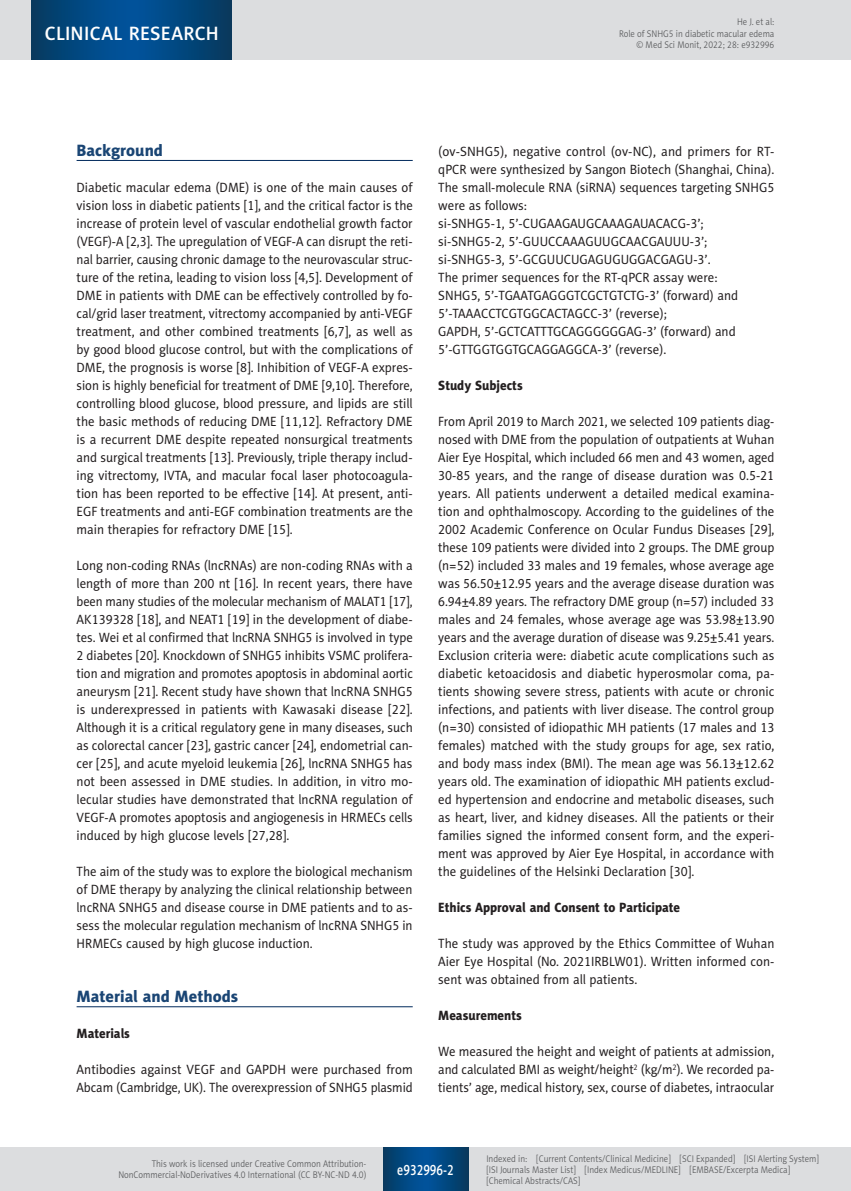
<style>
.page{position:relative;width:851px;height:1191px;background:#fff}
.page>*{position:absolute;margin:0;border:0;box-sizing:border-box;transform-origin:0 0}
.t1{font:19.5px "Naomi Sans EFN Medium";letter-spacing:.015em;color:#fff}
.MSM_Headline_1{font:16.5px "Naomi Sans EFN Heavy";color:#1a4574}
.MSM_e-PAGINA{font:15px "Naomi Sans EFN Medium";color:#fff;scale:.8 1}
.MSM_Body{font:13.5px/18px "Naomi Sans EFN";color:#231f20;text-align:justify;scale:.95 1}
.MSM_Body-2{font:13.5px/18px "Naomi Sans EFN";color:#231f20;text-align:justify;scale:.94 1}
.MSM_Body_no_before{font:13.5px "Naomi Sans EFN";color:#231f20;scale:.95 1}
.MSM_Body-3{font:13.5px/18px "Naomi Sans EFN";color:#231f20;text-align:justify;scale:.96 1}
.MSM_Headline_2{font:13.5px "Naomi Sans EFN Heavy";color:#231f20;scale:.95 1}
.MSM_pagina_sygnatura{font:9.75px/11.2px "Naomi Sans EFN Light";color:#57585a;scale:.9 1}
.MSM_pagina_zywa{font:9.75px/11.2px "Naomi Sans EFN Light";color:#57585a;text-align:right;scale:.9 1}
</style>
<div class="page">
<hr style="left:77px;top:160px;width:335px;height:1px;background:#00295c">
<hr style="left:77px;top:1006px;width:335px;height:1px;background:#00295c">
<div style="left:0;top:1148px;width:850px;height:43px;background:#dcdddf"></div>
<svg style="left:383px;top:1147px;width:85px;height:43px;background:#02477e"></svg>
<div style="left:0;top:0;width:850px;height:60px;background:#dcdddf"></div>
<hr style="left:850px;top:0;width:1px;height:60px;background:#dcdddf">
<svg style="left:32px;top:0;width:200px;height:60px;background:#02477e"></svg>
<h1 class="t1" style="left:45px;top:22px;width:175px">CLINICAL RESEARCH</h1>
<p class="MSM_pagina_zywa" style="left:619px;top:16px;width:174px">He J. et al:<br>Role of SNHG5 in diabetic macular edema</p>
<p class="MSM_pagina_sygnatura" style="left:636px;top:39px;width:154px">© Med Sci Monit, 2022; 28: e932996</p>
<p class="MSM_Headline_1" style="left:77px;top:140px;width:88px">Background</p>
<p class="MSM_Body" style="left:77px;top:178px;width:355px">Diabetic macular edema (DME) is one of the main causes of vision loss in diabetic patients [1], and the critical factor is the increase of protein level of vascular endothelial growth factor (VEGF)-A [2,3]. The upregulation of VEGF-A can disrupt the reti&shy;nal barrier, causing chronic damage to the neurovascular struc&shy;ture of the retina, leading to vision loss [4,5]. Development of DME in patients with DME can be effectively controlled by fo&shy;cal/grid laser treatment, vitrectomy accompanied by anti-VEGF treatment, and other combined treatments [6,7], as well as by good blood glucose control, but with the complications of DME, the prognosis is worse [8]. Inhibition of VEGF-A expres&shy;sion is highly beneficial for treatment of DME [9,10]. Therefore, controlling blood glucose, blood pressure, and lipids are still the basic methods of reducing DME [11,12]. Refractory DME is a recurrent DME despite repeated nonsurgical treatments and surgical treatments [13]. Previously, triple therapy includ&shy;ing vitrectomy, IVTA, and macular focal laser photocoagula&shy;tion has been reported to be effective [14]. At present, anti-EGF treatments and anti-EGF combination treatments are the main therapies for refractory DME [15].</p>
<p class="MSM_Body" style="left:77px;top:556px;width:355px">Long non-coding RNAs (lncRNAs) are non-coding RNAs with a length of more than 200 nt [16]. In recent years, there have been many studies of the molecular mechanism of MALAT1 [17], AK139328 [18], and NEAT1 [19] in the development of diabe&shy;tes. Wei et al confirmed that lncRNA SNHG5 is involved in type 2 diabetes [20]. Knockdown of SNHG5 inhibits VSMC prolifera&shy;tion and migration and promotes apoptosis in abdominal aortic aneurysm [21]. Recent study have shown that lncRNA SNHG5 is underexpressed in patients with Kawasaki disease [22].<br>Although it is a critical regulatory gene in many diseases, such as colorectal cancer [23], gastric cancer [24], endometrial can&shy;cer [25], and acute myeloid leukemia [26], lncRNA SNHG5 has not been assessed in DME studies. In addition, in vitro mo&shy;lecular studies have demonstrated that lncRNA regulation of VEGF-A promotes apoptosis and angiogenesis in HRMECs cells induced by high glucose levels [27,28].</p>
<p class="MSM_Body-2" style="left:77px;top:862px;width:359px">The aim of the study was to explore the biological mechanism of DME therapy by analyzing the clinical relationship between lncRNA SNHG5 and disease course in DME patients and to as&shy;sess the molecular regulation mechanism of lncRNA SNHG5 in HRMECs caused by high glucose induction.</p>
<p class="MSM_Headline_1" style="left:77px;top:986px;width:163px">Material and Methods</p>
<p class="MSM_Headline_2" style="left:77px;top:1025px;width:58px">Materials</p>
<p class="MSM_Body" style="left:77px;top:1060px;width:355px">Antibodies against VEGF and GAPDH were purchased from<br>Abcam (Cambridge, UK). The overexpression of SNHG5 plasmid</p>
<p class="MSM_Body-3" style="left:438px;top:142px;width:351px">(ov-SNHG5), negative control (ov-NC), and primers for RT&shy;qPCR were synthesized by Sangon Biotech (Shanghai, China).<br>The small-molecule RNA (siRNA) sequences targeting SNHG5 were as follows:</p>
<p class="MSM_Body_no_before" style="left:438px;top:215px;width:281px">si-SNHG5-1, 5’-CUGAAGAUGCAAAGAUACACG-3’;</p>
<p class="MSM_Body_no_before" style="left:438px;top:233px;width:285px">si-SNHG5-2, 5’-GUUCCAAAGUUGCAACGAUUU-3’;</p>
<p class="MSM_Body_no_before" style="left:438px;top:251px;width:288px">si-SNHG5-3, 5’-GCGUUCUGAGUGUGGACGAGU-3’.</p>
<p class="MSM_Body_no_before" style="left:438px;top:269px;width:295px">The primer sequences for the RT-qPCR assay were:</p>
<p class="MSM_Body_no_before" style="left:438px;top:287px;width:317px">SNHG5, 5’-TGAATGAGGGTCGCTGTCTG-3’ (forward) and</p>
<p class="MSM_Body_no_before" style="left:438px;top:305px;width:242px">5’-TAAACCTCGTGGCACTAGCC-3’ (reverse);</p>
<p class="MSM_Body_no_before" style="left:438px;top:323px;width:314px">GAPDH, 5’-GCTCATTTGCAGGGGGGAG-3’ (forward) and</p>
<p class="MSM_Body_no_before" style="left:438px;top:341px;width:241px">5’-GTTGGTGGTGCAGGAGGCA-3’ (reverse).</p>
<p class="MSM_Headline_2" style="left:438px;top:377px;width:90px">Study Subjects</p>
<p class="MSM_Body-2" style="left:438px;top:412px;width:359px">From April 2019 to March 2021, we selected 109 patients diag&shy;nosed with DME from the population of outpatients at Wuhan Aier Eye Hospital, which included 66 men and 43 women, aged 30-85 years, and the range of disease duration was 0.5-21 years. All patients underwent a detailed medical examina&shy;tion and ophthalmoscopy. According to the guidelines of the 2002 Academic Conference on Ocular Fundus Diseases [29], these 109 patients were divided into 2 groups. The DME group (n=52) included 33 males and 19 females, whose average age was 56.50±12.95 years and the average disease duration was 6.94±4.89 years. The refractory DME group (n=57) included 33 males and 24 females, whose average age was 53.98±13.90 years and the average duration of disease was 9.25±5.41 years.<br>Exclusion criteria were: diabetic acute complications such as diabetic ketoacidosis and diabetic hyperosmolar coma, pa&shy;tients showing severe stress, patients with acute or chronic infections, and patients with liver disease. The control group (n=30) consisted of idiopathic MH patients (17 males and 13 females) matched with the study groups for age, sex ratio, and body mass index (BMI). The mean age was 56.13±12.62 years old. The examination of idiopathic MH patients exclud&shy;ed hypertension and endocrine and metabolic diseases, such as heart, liver, and kidney diseases. All the patients or their families signed the informed consent form, and the experi&shy;ment was approved by Aier Eye Hospital, in accordance with the guidelines of the Helsinki Declaration [30].</p>
<p class="MSM_Headline_2" style="left:438px;top:899px;width:256px">Ethics Approval and Consent to Participate</p>
<p class="MSM_Body" style="left:438px;top:934px;width:355px">The study was approved by the Ethics Committee of Wuhan Aier Eye Hospital (No. 2021IRBLW01). Written informed con&shy;sent was obtained from all patients.</p>
<p class="MSM_Headline_2" style="left:438px;top:1007px;width:89px">Measurements</p>
<p class="MSM_Body" style="left:438px;top:1042px;width:355px">We measured the height and weight of patients at admission, and calculated BMI as weight/height<sup>2</sup> (kg/m<sup>2</sup>). We recorded pa&shy;tients’ age, medical history, sex, course of diabetes, intraocular</p>
<p class="MSM_pagina_sygnatura" style="left:118px;top:1158px;width:277px;text-align:right">This work is licensed under Creative Common Attribution-<br>NonCommercial-NoDerivatives 4.0 International (CC BY-NC-ND 4.0)</p>
<p class="MSM_e-PAGINA" style="left:397px;top:1160px;width:72px">e932996-2</p>
<p class="MSM_pagina_sygnatura" style="left:486px;top:1152px;width:371px">Indexed in: [Current Contents/Clinical Medicine] [SCI Expanded] [ISI Alerting System] [ISI Journals Master List] [Index Medicus/MEDLINE] [EMBASE/Excerpta Medica] [Chemical Abstracts/CAS]</p>
</div>
